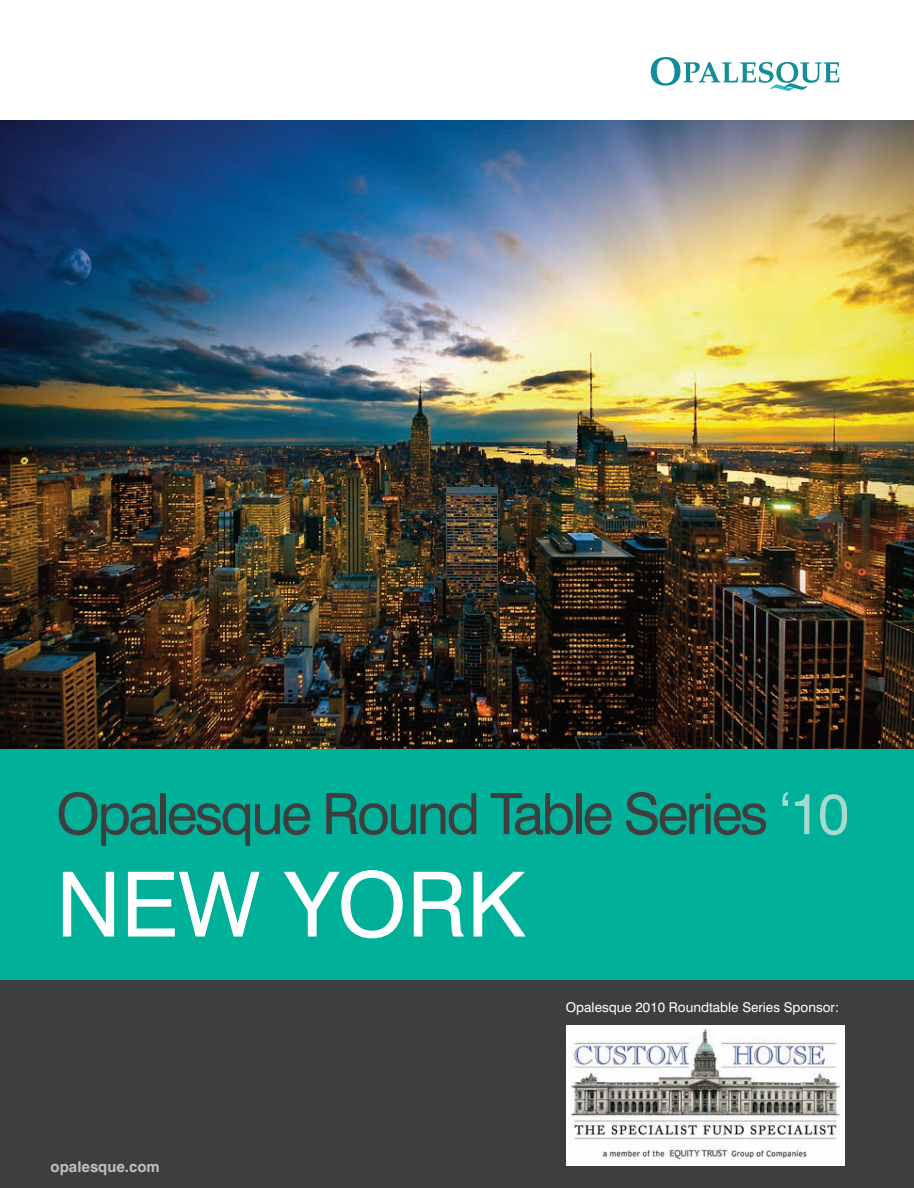
<style>
.page{position:relative;width:914px;height:1188px;background:#fff}
.page>*{position:absolute;margin:0;border:0;box-sizing:border-box;transform-origin:0 0}
.t1{font:90px "Swiss 721 BT";color:#fff}
.t2{font:57px "Swiss 721 BT";letter-spacing:-.05em;color:#3e3e3f}
.t3{font:700 15px "Swiss 721 BT";color:#c0bfbe}
.t4{font:13.5px "Swiss 721 BT";color:#fff}
</style>
<div class="page">
<img style="left:0;top:120px;width:914px;height:630px">
<div style="left:0;top:874px;width:914px;height:314px;background:#3e3e3f"></div>
<div style="left:0;top:750px;width:914px;height:230px;background:#00b099"></div>
<svg style="left:782px;top:792px;width:65px;height:43px"></svg>
<svg style="left:651px;top:57px;width:188px;height:34px"></svg>
<img style="left:566px;top:1025px;width:278px;height:140px">
<h2 class="t2" style="left:56px;top:781px;width:713px">Opalesque Round Table Series</h2>
<h1 class="t1" style="left:56px;top:853px;width:469px">NEW YORK</h1>
<p class="t3" style="left:51px;top:1158px;width:111px">opalesque.com</p>
<p class="t4" style="left:566px;top:999px;width:275px">Opalesque 2010 Roundtable Series Sponsor:</p>
</div>
